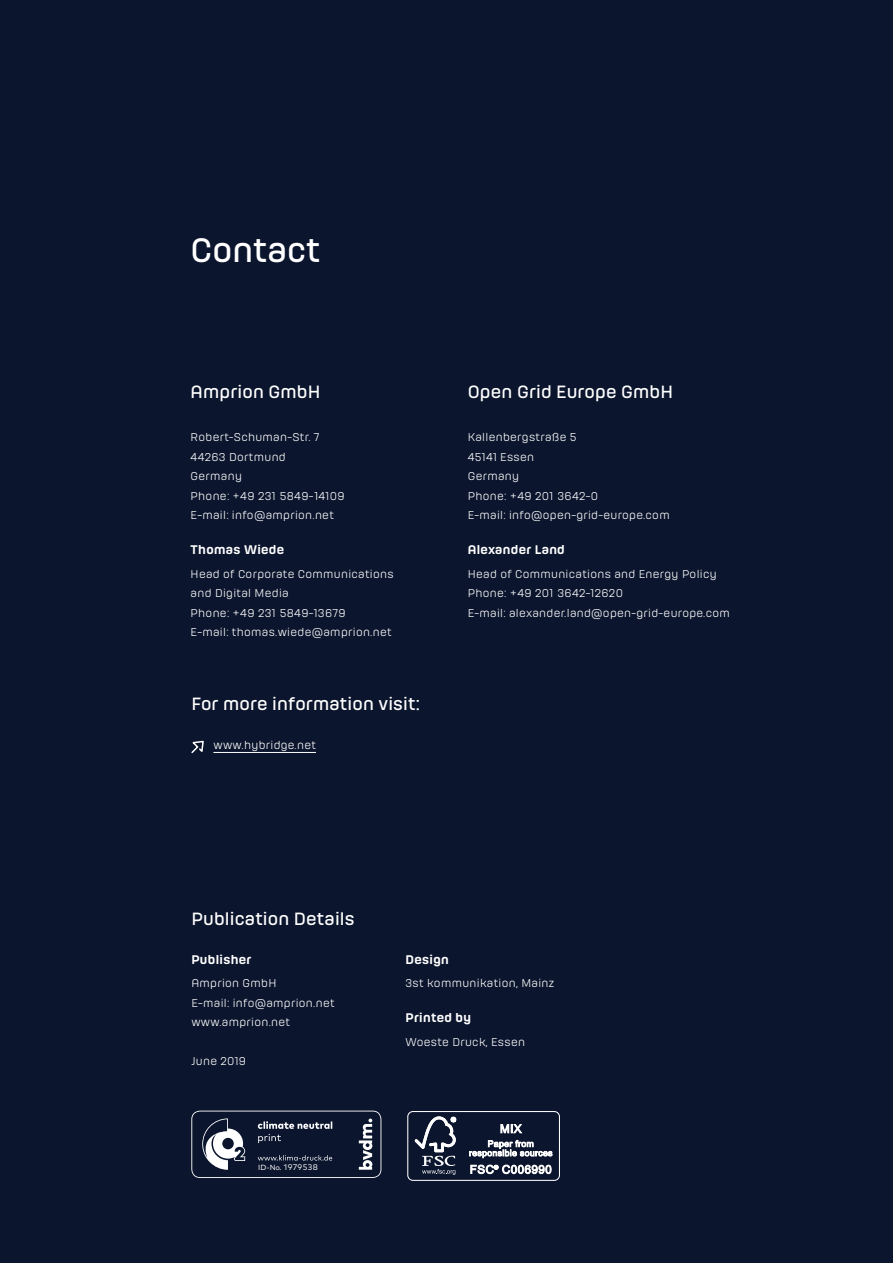
<style>
.page{position:relative;width:893px;height:1263px;background:#0b152d}
.page>*{position:absolute;margin:0;border:0;box-sizing:border-box;transform-origin:0 0}
.t1{font:31.5px "Hong Kong";color:#fff}
.t2{font:16.5px "Hong Kong";letter-spacing:.01em;color:#fff}
.t3{font:500 11.7px "Hong Kong";letter-spacing:.03em;color:#fff}
.t4{font:300 10.5px/19.5px "Hong Kong";letter-spacing:.03em;color:#fff}
.t5{font:8.1px "Mark Pro";letter-spacing:.05em;color:#fff}
.s1{font-family:"Mark OT";font-size:7.5px}
</style>
<div class="page">
<hr style="left:213px;top:752px;width:103px;height:1px;background:#fff">
<svg style="left:191px;top:740px;width:13px;height:14px"></svg>
<svg style="left:191px;top:1110px;width:190px;height:68px"></svg>
<div style="left:407px;top:1111px;width:153px;height:70px;border:1px solid #fff;border-radius:5px"></div>
<svg style="left:415px;top:1116px;width:41px;height:59px"></svg>
<svg style="left:500px;top:1124px;width:22px;height:10px"></svg>
<svg style="left:469px;top:1140px;width:84px;height:18px"></svg>
<svg style="left:470px;top:1164px;width:82px;height:10px"></svg>
<h1 class="t1" style="left:191px;top:228px;width:131px">Contact</h1>
<h2 class="t2" style="left:191px;top:381px;width:131px">Amprion GmbH</h2>
<p class="t4" style="left:191px;top:427px;width:155px">Robert-Schuman-Str. 7<br>44263 Dortmund<br>Germany<br>Phone: +49 231 5849-14109<br>E-mail: info@amprion.net</p>
<p class="t3" style="left:191px;top:542px;width:95px">Thomas Wiede</p>
<p class="t4" style="left:191px;top:563px;width:205px">Head of Corporate Communications and Digital Media<br>Phone: +49 231 5849-13679<br>E-mail: thomas.wiede@amprion.net</p>
<h2 class="t2" style="left:191px;top:693px;width:230px">For more information visit:</h2>
<p class="t4" style="left:213px;top:735px;width:104px">www.hybridge.net</p>
<h2 class="t2" style="left:468px;top:381px;width:207px">Open Grid Europe GmbH</h2>
<p class="t4" style="left:468px;top:427px;width:203px">Kallenbergstraße 5<br>45141 Essen<br>Germany<br>Phone: +49 201 3642-0<br>E-mail: info@open-grid-europe.com</p>
<p class="t3" style="left:468px;top:542px;width:99px">Alexander Land</p>
<p class="t4" style="left:468px;top:563px;width:264px">Head of Communications and Energy Policy<br>Phone: +49 201 3642-12620<br>E-mail: alexander.land@open-grid-europe.com</p>
<h2 class="t2" style="left:191px;top:907px;width:165px">Publication Details</h2>
<p class="t3" style="left:191px;top:951px;width:62px">Publisher</p>
<p class="t4" style="left:191px;top:973px;width:145px">Amprion GmbH<br>E-mail: info@amprion.net www.amprion.net</p>
<p class="t4" style="left:191px;top:1051px;width:56px">June 2019</p>
<p class="t5" style="left:258px;top:1161px;width:61px"><span class="s1">ID-No.</span> 1979538</p>
<p class="t3" style="left:405px;top:951px;width:45px">Design</p>
<p class="t4" style="left:405px;top:973px;width:150px">3st kommunikation, Mainz</p>
<p class="t3" style="left:405px;top:1010px;width:67px">Printed by</p>
<p class="t4" style="left:405px;top:1031px;width:121px">Woeste Druck, Essen</p>
</div>
